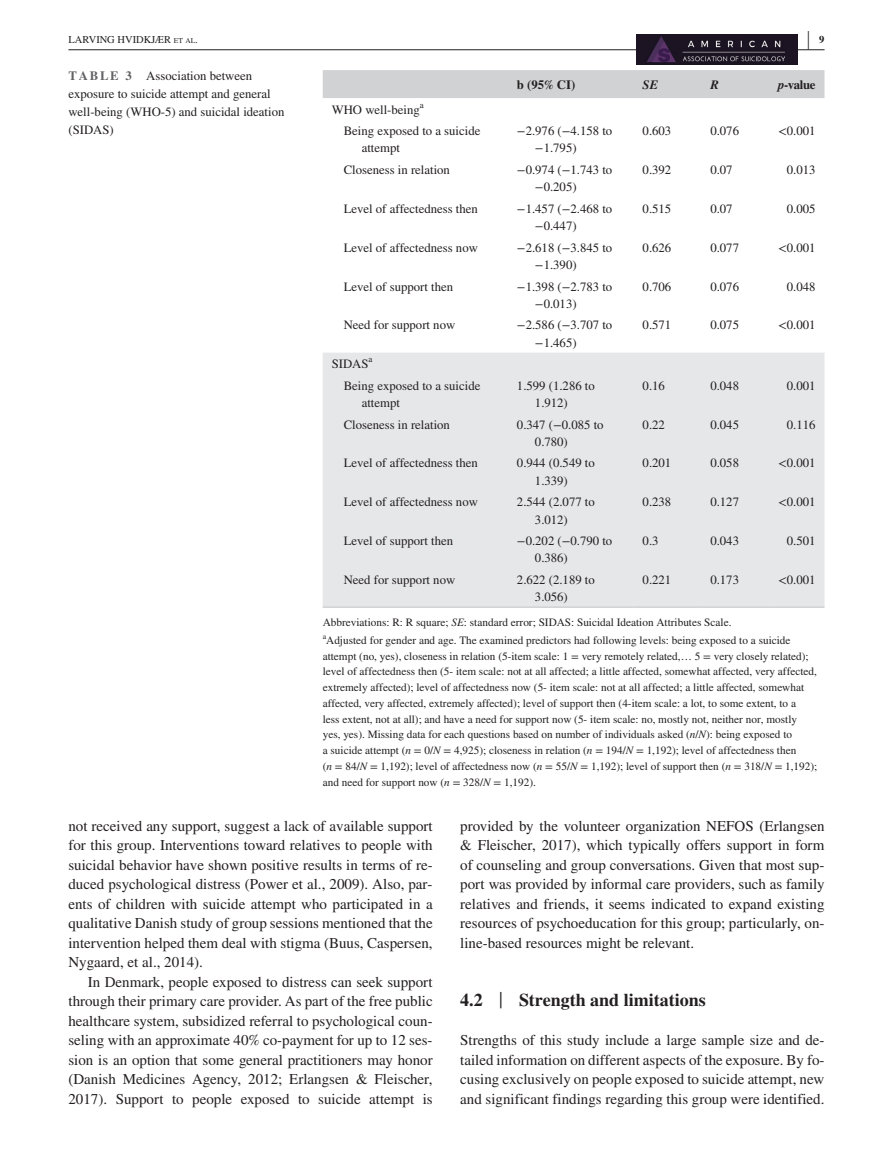
<style>
.page{position:relative;width:893px;height:1174px;background:#fff}
.page>*{position:absolute;margin:0;border:0;box-sizing:border-box;transform-origin:0 0}
.t1{font:700 25.95px "STIX";color:#231f20;scale:.36 1}
.t2{font:700 18px "STIX";color:#231f20}
.t3{font:15px/19.5px "STIX";color:#231f20;text-align:justify}
.t4{font:12.75px/17.2px "STIX";color:#231f20}
.t5{font:700 12.75px "STIX";letter-spacing:-.03em;color:#231f20}
.t6{font:italic 700 12.75px "STIX";color:#231f20}
.t7{font:11.25px/15.8px "STIX";color:#231f20}
.t8{font:10.5px "STIX";color:#231f20}
.t9{font:700 10.5px "STIX";color:#231f20}
.t10{font:7.8px "STIX";color:#231f20}
.s1{font-size:7.35px}
.s2{font-weight:700;color:#636366}
.s3{font-style:italic}
.s4{font-weight:400;font-size:23.7px}
</style>
<div class="page">
<hr style="left:68px;top:49px;width:756px;height:1px;background:#231f20">
<img style="left:637px;top:35px;width:160px;height:30px">
<div style="left:323px;top:70px;width:501px;height:28px;background:#d1d2d4"></div>
<div style="left:323px;top:353px;width:501px;height:253px;background:#e6e7e9"></div>
<hr style="left:323px;top:606px;width:185px;height:2px;background:#d1d2d4">
<hr style="left:508px;top:606px;width:126px;height:2px;background:#d1d2d4">
<hr style="left:634px;top:606px;width:67px;height:2px;background:#d1d2d4">
<hr style="left:701px;top:606px;width:68px;height:2px;background:#d1d2d4">
<hr style="left:769px;top:606px;width:55px;height:2px;background:#d1d2d4">
<h1 class="t1" style="left:807px;top:25px;width:7px">|</h1>
<p class="t8" style="left:68px;top:32px;width:131px">LARVING HVIDKJÆR <span class="s1">et al</span> .</p>
<p class="t9" style="left:819px;top:33px;width:7px">9</p>
<p class="t4" style="left:68px;top:68px;width:217px;line-height:18px"><span class="s2">TABLE 3</span> Association between exposure to suicide attempt and general well-being (WHO-5) and suicidal ideation (SIDAS)</p>
<p class="t4" style="left:344px;top:99px;width:138px;line-height:21.6px;text-indent:-12px">WHO well-being<sup>a<br></sup>Being exposed to a suicide</p>
<p class="t4" style="left:362px;top:140px;width:40px">attempt</p>
<p class="t5" style="left:517px;top:77px;width:60px">b (95% CI)</p>
<p class="t6" style="left:643px;top:76px;width:17px">SE</p>
<p class="t6" style="left:710px;top:76px;width:10px">R</p>
<p class="t5" style="left:778px;top:77px;width:39px"><span class="s3">p</span>-value</p>
<p class="t4" style="left:535px;top:123px;width:79px;text-indent:-18px">−2.976 (−4.158 to −1.795)</p>
<p class="t4" style="left:643px;top:123px;width:30px">0.603</p>
<p class="t4" style="left:710px;top:123px;width:30px">0.076</p>
<p class="t4" style="left:778px;top:123px;width:39px">&lt;0.001</p>
<p class="t4" style="left:344px;top:162px;width:108px">Closeness in relation</p>
<p class="t4" style="left:535px;top:162px;width:79px;text-indent:-18px">−0.974 (−1.743 to −0.205)</p>
<p class="t4" style="left:643px;top:162px;width:30px">0.392</p>
<p class="t4" style="left:710px;top:162px;width:24px">0.07</p>
<p class="t4" style="left:787px;top:162px;width:30px">0.013</p>
<p class="t4" style="left:344px;top:201px;width:136px">Level of affectedness then</p>
<p class="t4" style="left:535px;top:201px;width:79px;text-indent:-18px">−1.457 (−2.468 to −0.447)</p>
<p class="t4" style="left:643px;top:201px;width:30px">0.515</p>
<p class="t4" style="left:710px;top:201px;width:24px">0.07</p>
<p class="t4" style="left:787px;top:201px;width:30px">0.005</p>
<p class="t4" style="left:344px;top:240px;width:136px">Level of affectedness now</p>
<p class="t4" style="left:535px;top:240px;width:79px;text-indent:-18px">−2.618 (−3.845 to −1.390)</p>
<p class="t4" style="left:643px;top:240px;width:30px">0.626</p>
<p class="t4" style="left:710px;top:240px;width:30px">0.077</p>
<p class="t4" style="left:778px;top:240px;width:39px">&lt;0.001</p>
<p class="t4" style="left:344px;top:278px;width:111px">Level of support then</p>
<p class="t4" style="left:535px;top:278px;width:79px;text-indent:-18px">−1.398 (−2.783 to −0.013)</p>
<p class="t4" style="left:643px;top:278px;width:30px">0.706</p>
<p class="t4" style="left:710px;top:278px;width:30px">0.076</p>
<p class="t4" style="left:787px;top:278px;width:30px">0.048</p>
<p class="t4" style="left:344px;top:317px;width:113px">Need for support now</p>
<p class="t4" style="left:535px;top:317px;width:79px;text-indent:-18px">−2.586 (−3.707 to −1.465)</p>
<p class="t4" style="left:643px;top:317px;width:30px">0.571</p>
<p class="t4" style="left:710px;top:317px;width:30px">0.075</p>
<p class="t4" style="left:778px;top:317px;width:39px">&lt;0.001</p>
<p class="t4" style="left:344px;top:354px;width:138px;line-height:21.6px;text-indent:-12px">SIDAS<sup>a<br></sup>Being exposed to a suicide</p>
<p class="t4" style="left:362px;top:395px;width:40px">attempt</p>
<p class="t4" style="left:535px;top:378px;width:61px;text-indent:-18px">1.599 (1.286 to<br>1.912)</p>
<p class="t4" style="left:643px;top:378px;width:24px">0.16</p>
<p class="t4" style="left:710px;top:378px;width:30px">0.048</p>
<p class="t4" style="left:787px;top:378px;width:30px">0.001</p>
<p class="t4" style="left:344px;top:416px;width:108px">Closeness in relation</p>
<p class="t4" style="left:535px;top:416px;width:70px;text-indent:-18px">0.347 (−0.085 to<br>0.780)</p>
<p class="t4" style="left:643px;top:416px;width:24px">0.22</p>
<p class="t4" style="left:710px;top:416px;width:30px">0.045</p>
<p class="t4" style="left:787px;top:416px;width:30px">0.116</p>
<p class="t4" style="left:344px;top:455px;width:136px">Level of affectedness then</p>
<p class="t4" style="left:535px;top:455px;width:61px;text-indent:-18px">0.944 (0.549 to<br>1.339)</p>
<p class="t4" style="left:643px;top:455px;width:30px">0.201</p>
<p class="t4" style="left:710px;top:455px;width:30px">0.058</p>
<p class="t4" style="left:778px;top:455px;width:39px">&lt;0.001</p>
<p class="t4" style="left:344px;top:494px;width:136px">Level of affectedness now</p>
<p class="t4" style="left:535px;top:494px;width:61px;text-indent:-18px">2.544 (2.077 to<br>3.012)</p>
<p class="t4" style="left:643px;top:494px;width:30px">0.238</p>
<p class="t4" style="left:710px;top:494px;width:30px">0.127</p>
<p class="t4" style="left:778px;top:494px;width:39px">&lt;0.001</p>
<p class="t4" style="left:344px;top:533px;width:111px">Level of support then</p>
<p class="t4" style="left:535px;top:533px;width:79px;text-indent:-18px">−0.202 (−0.790 to<br>0.386)</p>
<p class="t4" style="left:643px;top:533px;width:17px">0.3</p>
<p class="t4" style="left:710px;top:533px;width:30px">0.043</p>
<p class="t4" style="left:787px;top:533px;width:30px">0.501</p>
<p class="t4" style="left:344px;top:572px;width:113px">Need for support now</p>
<p class="t4" style="left:535px;top:572px;width:61px;text-indent:-18px">2.622 (2.189 to<br>3.056)</p>
<p class="t4" style="left:643px;top:572px;width:30px">0.221</p>
<p class="t4" style="left:710px;top:572px;width:30px">0.173</p>
<p class="t4" style="left:778px;top:572px;width:39px">&lt;0.001</p>
<p class="t7" style="left:323px;top:615px;width:410px">Abbreviations: R: R square; <span class="s3">SE</span>: standard error; SIDAS: Suicidal Ideation Attributes Scale.</p>
<p class="t10" style="left:323px;top:631px;width:5px">a</p>
<p class="t7" style="left:323px;top:633px;width:496px;text-indent:3px">Adjusted for gender and age. The examined predictors had following levels: being exposed to a suicide attempt (no, yes), closeness in relation (5-item scale: 1 = very remotely related,… 5 = very closely related); level of affectedness then (5- item scale: not at all affected; a little affected, somewhat affected, very affected, extremely affected); level of affectedness now (5- item scale: not at all affected; a little affected, somewhat affected, very affected, extremely affected); level of support then (4-item scale: a lot, to some extent, to a<br>less extent, not at all); and have a need for support now (5- item scale: no, mostly not, neither nor, mostly yes, yes). Missing data for each questions based on number of individuals asked (<span class="s3">n</span>/<span class="s3">N</span>): being exposed to<br>a suicide attempt (<span class="s3">n</span> = 0/<span class="s3">N</span> = 4,925); closeness in relation (<span class="s3">n</span> = 194/<span class="s3">N</span> = 1,192); level of affectedness then<br>(<span class="s3">n</span> = 84/<span class="s3">N</span> = 1,192); level of affectedness now (<span class="s3">n</span> = 55/<span class="s3">N</span> = 1,192); level of support then (<span class="s3">n</span> = 318/<span class="s3">N</span> = 1,192); and need for support now (<span class="s3">n</span> = 328/<span class="s3">N</span> = 1,192).</p>
<p class="t3" style="left:68px;top:817px;width:366px">not received any support, suggest a lack of available support for this group. Interventions toward relatives to people with suicidal behavior have shown positive results in terms of re&shy;duced psychological distress (Power et al., 2009). Also, par&shy;ents of children with suicide attempt who participated in a qualitative Danish study of group sessions mentioned that the intervention helped them deal with stigma (Buus, Caspersen, Nygaard, et al., 2014).</p>
<p class="t3" style="left:68px;top:973px;width:366px;text-indent:20px">In Denmark, people exposed to distress can seek support through their primary care provider. As part of the free public healthcare system, subsidized referral to psychological coun&shy;seling with an approximate 40% co-payment for up to 12 ses&shy;sion is an option that some general practitioners may honor (Danish Medicines Agency, 2012; Erlangsen &amp; Fleischer, 2017). Support to people exposed to suicide attempt is</p>
<p class="t3" style="left:460px;top:817px;width:366px">provided by the volunteer organization NEFOS (Erlangsen &amp; Fleischer, 2017), which typically offers support in form of counseling and group conversations. Given that most sup&shy;port was provided by informal care providers, such as family relatives and friends, it seems indicated to expand existing resources of psychoeducation for this group; particularly, on&shy;line-based resources might be relevant.</p>
<p class="t2" style="left:460px;top:989px;width:247px">4.2 <span class="s4">|</span> Strength and limitations</p>
<p class="t3" style="left:460px;top:1031px;width:366px">Strengths of this study include a large sample size and de&shy;tailed information on different aspects of the exposure. By fo&shy;cusing exclusively on people exposed to suicide attempt, new and significant findings regarding this group were identified.</p>
</div>
